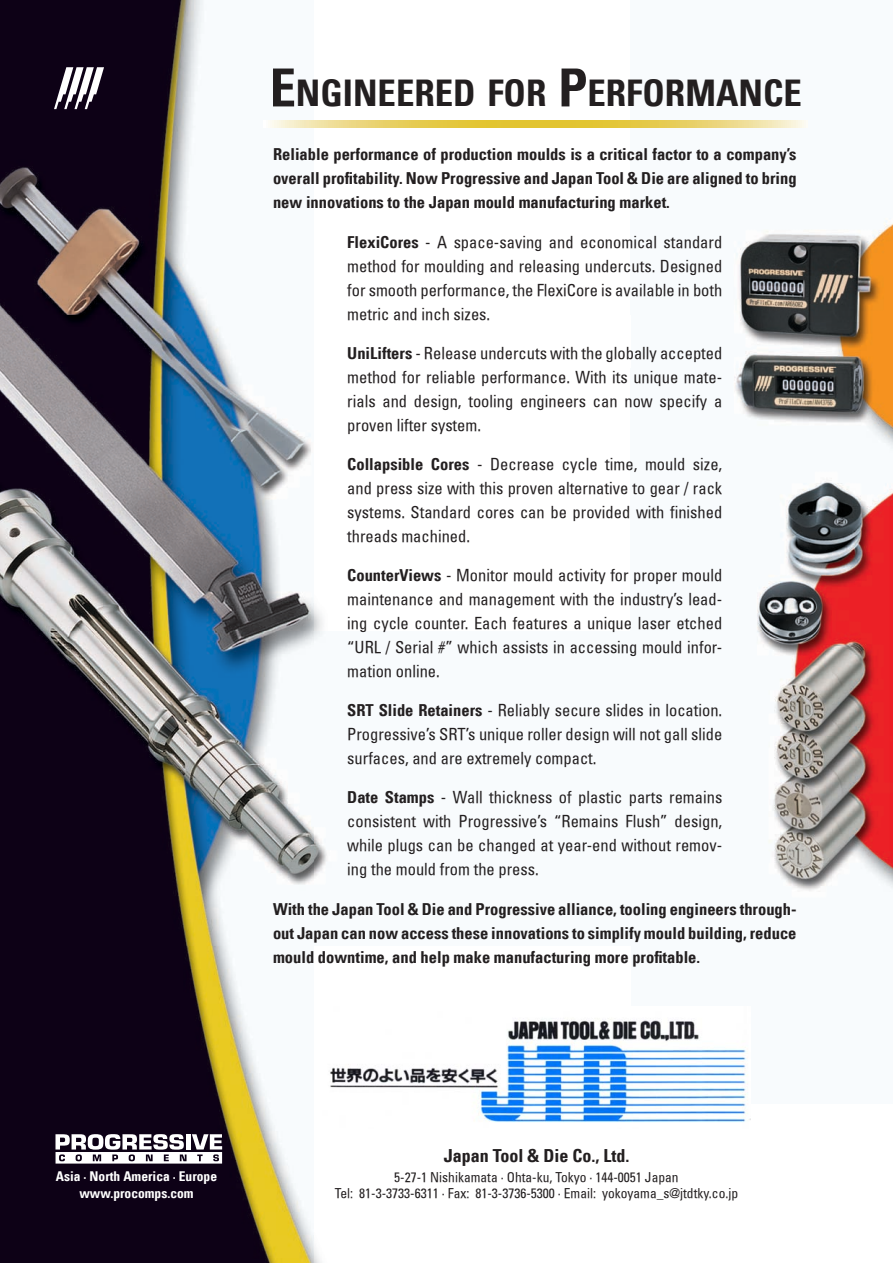
<style>
.page{position:relative;width:893px;height:1263px;background:#fff}
.page>*{position:absolute;margin:0;border:0;box-sizing:border-box;transform-origin:0 0}
.t1{font:700 condensed 36.75px "Univers LT";color:#231f20}
.t2{font:700 condensed 18px "Univers LT";color:#231f20}
.t3{font:condensed 16.5px/24px "Univers";color:#231f20;text-align:justify}
.t4{font:700 condensed 16.5px/24px "Univers LT";color:#231f20;text-align:justify}
.t5{font:condensed 13.5px/16.5px "Univers";color:#231f20;text-align:center}
.t6{font:700 condensed 13.5px/16.5px "Univers LT";color:#fff;text-align:center}
.s1{font-size:52.5px}
.s2{font-family:"Univers LT";font-weight:700}
</style>
<div class="page">
<img style="left:0;top:0;width:893px;height:1263px">
<svg style="left:263px;top:121px;width:545px;height:7px;background:#e9d36c"></svg>
<img style="left:322px;top:1007px;width:428px;height:121px">
<svg style="left:56px;top:1134px;width:166px;height:29px"></svg>
<svg style="left:54px;top:67px;width:50px;height:42px"></svg>
<h1 class="t1" style="left:270px;top:71px;width:534px"><span class="s1">E</span>NGINEERED FOR <span class="s1">P</span>ERFORMANCE</h1>
<p class="t4" style="left:273px;top:142px;width:525px">Reliable performance of production moulds is a critical factor to a company’s overall profitability. Now Progressive and Japan Tool &amp; Die are aligned to bring new innovations to the Japan mould manufacturing market.</p>
<p class="t3" style="left:347px;top:229px;width:377px"><span class="s2">FlexiCores</span> - A space-saving and economical standard method for moulding and releasing undercuts. Designed for smooth performance, the FlexiCore is available in both metric and inch sizes.</p>
<p class="t3" style="left:347px;top:341px;width:377px"><span class="s2">UniLifters</span> - Release undercuts with the globally accepted method for reliable performance. With its unique mate&shy;rials and design, tooling engineers can now specify a proven lifter system.</p>
<p class="t3" style="left:347px;top:452px;width:377px"><span class="s2">Collapsible Cores</span> - Decrease cycle time, mould size, and press size with this proven alternative to gear / rack systems. Standard cores can be provided with finished threads machined.</p>
<p class="t3" style="left:347px;top:563px;width:376px"><span class="s2">CounterViews</span> - Monitor mould activity for proper mould maintenance and management with the industry’s lead&shy;ing cycle counter. Each features a unique laser etched “URL / Serial #” which assists in accessing mould infor&shy;mation online.</p>
<p class="t3" style="left:347px;top:698px;width:376px"><span class="s2">SRT Slide Retainers</span> - Reliably secure slides in location.<br>Progressive’s SRT’s unique roller design will not gall slide surfaces, and are extremely compact.</p>
<p class="t3" style="left:347px;top:785px;width:377px"><span class="s2">Date Stamps</span> - Wall thickness of plastic parts remains consistent with Progressive’s “Remains Flush” design, while plugs can be changed at year-end without remov&shy;ing the mould from the press.</p>
<p class="t4" style="left:273px;top:896px;width:525px">With the Japan Tool &amp; Die and Progressive alliance, tooling engineers through&shy;out Japan can now access these innovations to simplify mould building, reduce mould downtime, and help make manufacturing more profitable.</p>
<p class="t6" style="left:56px;top:1168px;width:163px">Asia · North America · Europe www.procomps.com</p>
<p class="t2" style="left:444px;top:1145px;width:187px">Japan Tool &amp; Die Co., Ltd.</p>
<p class="t5" style="left:335px;top:1168px;width:405px">5-27-1 Nishikamata · Ohta-ku, Tokyo · 144-0051 Japan<br>Tel: 81-3-3733-6311 · Fax: 81-3-3736-5300 · Email: yokoyama_s@jtdtky.co.jp</p>
</div>
